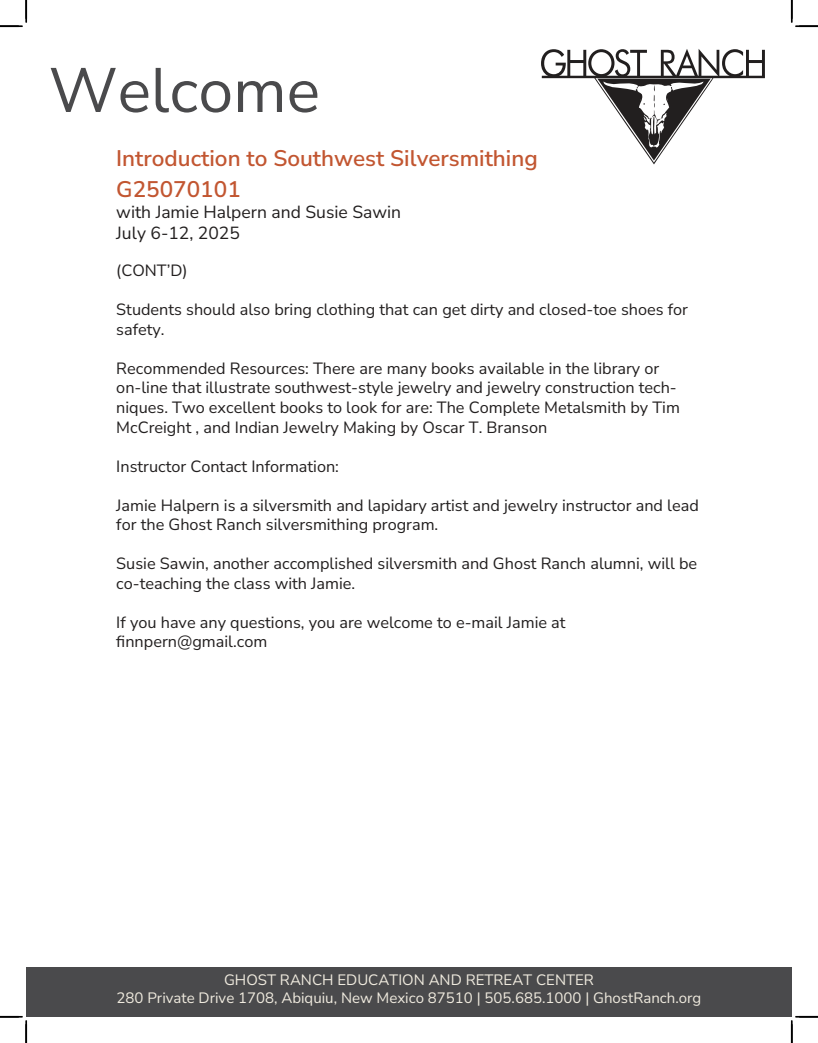
<style>
.page{position:relative;width:818px;height:1043px;background:#fff}
.page>*{position:absolute;margin:0;border:0;box-sizing:border-box;transform-origin:0 0}
.t1{font:200 62.5px "Nunito Sans 12 pt";color:#4a4a4c}
.t2{font:200 22.5px/31.2px "Nunito Sans 12 pt";color:#c25631}
.t3{font:200 17.5px/21px "Nunito Sans 12 pt";color:#221f1f}
.t4{font:200 16.25px/19.5px "Nunito Sans 12 pt";color:#221f1f}
.t5{font:200 15px/18px "Nunito Sans 12 pt";color:#efeade;text-align:center}
</style>
<div class="page">
<div style="left:26px;top:966px;width:765px;height:50px;background:#4a4a4c"></div>
<svg style="left:541px;top:49px;width:223px;height:115px"></svg>
<hr style="left:541px;top:77px;width:223px;height:1px;background:#221f1f">
<svg style="left:0;top:0;width:27px;height:27px"></svg>
<svg style="left:0;top:1015px;width:27px;height:27px"></svg>
<svg style="left:790px;top:0;width:28px;height:27px"></svg>
<svg style="left:790px;top:1015px;width:28px;height:27px"></svg>
<h1 class="t1" style="left:49px;top:61px;width:273px">Welcome</h1>
<h2 class="t2" style="left:116px;top:144px;width:423px">Introduction to Southwest Silversmithing<br>G25070101</h2>
<p class="t3" style="left:116px;top:202px;width:286px">with Jamie Halpern and Susie Sawin<br>July 6-12, 2025</p>
<p class="t4" style="left:116px;top:261px;width:73px">(CONT’D)</p>
<p class="t4" style="left:116px;top:300px;width:573px">Students should also bring clothing that can get dirty and closed-toe shoes for safety.</p>
<p class="t4" style="left:116px;top:359px;width:565px">Recommended Resources: There are many books available in the library or on-line that illustrate southwest-style jewelry and jewelry construction tech&shy;niques. Two excellent books to look for are: The Complete Metalsmith by Tim McCreight , and Indian Jewelry Making by Oscar T. Branson</p>
<p class="t4" style="left:116px;top:456px;width:224px">Instructor Contact Information:</p>
<p class="t4" style="left:116px;top:495px;width:584px">Jamie Halpern is a silversmith and lapidary artist and jewelry instructor and lead for the Ghost Ranch silversmithing program.</p>
<p class="t4" style="left:116px;top:554px;width:582px">Susie Sawin, another accomplished silversmith and Ghost Ranch alumni, will be co-teaching the class with Jamie.</p>
<p class="t4" style="left:116px;top:612px;width:451px">If you have any questions, you are welcome to e-mail Jamie at finnpern@gmail.com</p>
<p class="t5" style="left:117px;top:970px;width:586px">GHOST RANCH EDUCATION AND RETREAT CENTER<br>280 Private Drive 1708, Abiquiu, New Mexico 87510 | 505.685.1000 | GhostRanch.org</p>
</div>
